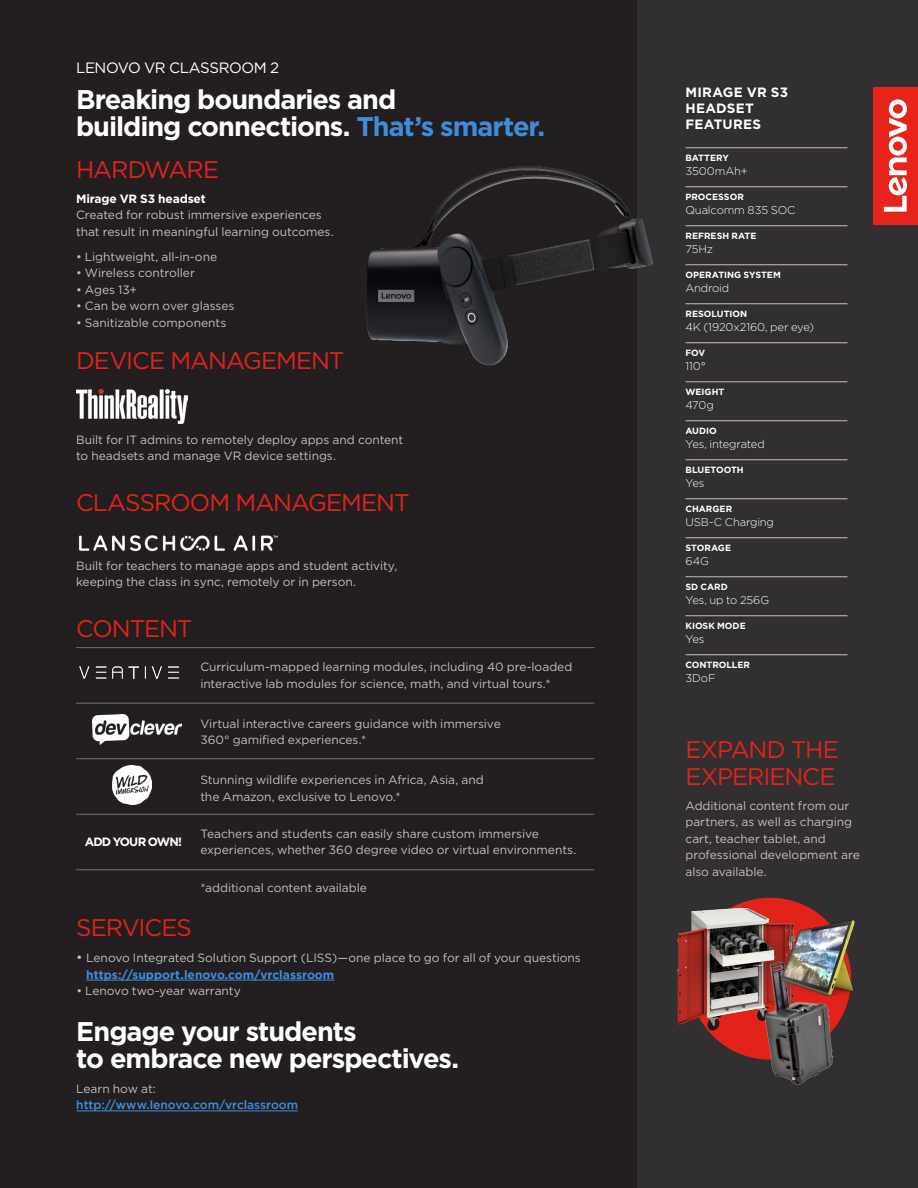
<style>
.page{position:relative;width:918px;height:1188px;background:#231f20}
.page>*{position:absolute;margin:0;border:0;box-sizing:border-box;transform-origin:0 0}
.t1{font:700 27px/27px "Gotham";letter-spacing:-.04em;color:#fff}
.t2{font:24px/27px "Gotham";letter-spacing:-.045em;color:#e2231a}
.t3{font:15px "Gotham";letter-spacing:-.03em;color:#fff}
.t4{font:700 13.5px/16.2px "Gotham";letter-spacing:.02em;color:#fff}
.t5{font:12px/16.5px "Gotham";letter-spacing:-.005em;color:#c4beb6}
.t6{font:500 12px "Gotham";color:#3e8ddd}
.t7{font:700 12px "Gotham";letter-spacing:-.015em;color:#fff}
.t8{font:700 12px "Gotham";letter-spacing:-.07em;color:#fff}
.t9{font:300 11.25px "Gotham";letter-spacing:-.015em;color:#fff}
.t10{font:700 9px "Gotham";color:#fff}
.s1{color:#3e8ddd}
.s2{font-size:13.5px}
.s3{font-weight:700;color:#3e8ddd}
</style>
<div class="page">
<div style="left:637px;top:0;width:281px;height:1188px;background:#312f30"></div>
<div style="left:873px;top:87px;width:45px;height:137px;background:#e72419"></div>
<svg style="left:884px;top:99px;width:23px;height:113px"></svg>
<hr style="left:685px;top:148px;width:162px;height:1px;background:#c4beb6">
<hr style="left:685px;top:187px;width:162px;height:1px;background:#c4beb6">
<hr style="left:685px;top:226px;width:162px;height:1px;background:#c4beb6">
<hr style="left:685px;top:265px;width:162px;height:1px;background:#c4beb6">
<hr style="left:685px;top:304px;width:162px;height:1px;background:#c4beb6">
<hr style="left:685px;top:343px;width:162px;height:1px;background:#c4beb6">
<hr style="left:685px;top:382px;width:162px;height:1px;background:#c4beb6">
<hr style="left:685px;top:421px;width:162px;height:1px;background:#c4beb6">
<hr style="left:685px;top:460px;width:162px;height:1px;background:#c4beb6">
<hr style="left:685px;top:499px;width:162px;height:1px;background:#c4beb6">
<hr style="left:685px;top:538px;width:162px;height:1px;background:#c4beb6">
<hr style="left:685px;top:577px;width:162px;height:1px;background:#c4beb6">
<hr style="left:685px;top:616px;width:162px;height:1px;background:#c4beb6">
<hr style="left:685px;top:655px;width:162px;height:1px;background:#c4beb6">
<hr style="left:86px;top:980px;width:248px;height:1px;background:#3e8ddd">
<hr style="left:76px;top:1110px;width:222px;height:1px;background:#3e8ddd">
<img style="left:365px;top:166px;width:289px;height:200px">
<img style="left:76px;top:389px;width:112px;height:35px">
<img style="left:93px;top:715px;width:89px;height:30px">
<img style="left:79px;top:666px;width:101px;height:13px">
<img style="left:112px;top:766px;width:39px;height:38px">
<img style="left:78px;top:535px;width:200px;height:17px">
<hr style="left:76px;top:703px;width:518px;height:1px;background:#6f7170">
<hr style="left:76px;top:647px;width:518px;height:1px;background:#6f7170">
<hr style="left:76px;top:814px;width:518px;height:1px;background:#6f7170">
<hr style="left:76px;top:870px;width:518px;height:1px;background:#6f7170">
<hr style="left:76px;top:758px;width:518px;height:1px;background:#6f7170">
<div style="left:689px;top:898px;width:162px;height:162px;background:#e2231a;border-radius:50%"></div>
<img style="left:677px;top:903px;width:124px;height:130px">
<img style="left:733px;top:956px;width:115px;height:129px">
<img style="left:775px;top:915px;width:80px;height:86px">
<p class="t3" style="left:76px;top:59px;width:204px">LENOVO VR CLASSROOM 2</p>
<h1 class="t1" style="left:76px;top:86px;width:471px">Breaking boundaries and<br>building connections. <span class="s1">That’s smarter.</span></h1>
<h2 class="t2" style="left:76px;top:155px;width:145px">HARDWARE</h2>
<p class="t7" style="left:76px;top:191px;width:131px">Mirage VR S3 headset</p>
<p class="t5" style="left:76px;top:207px;width:259px">Created for robust immersive experiences that result in meaningful learning outcomes.</p>
<p class="t5" style="left:76px;top:248px;width:143px">• Lightweight, all-in-one</p>
<p class="t5" style="left:76px;top:265px;width:120px">• Wireless controller</p>
<p class="t5" style="left:76px;top:281px;width:63px">• Ages 13+</p>
<p class="t5" style="left:76px;top:298px;width:160px">• Can be worn over glasses</p>
<p class="t5" style="left:76px;top:314px;width:152px">• Sanitizable components</p>
<h2 class="t2" style="left:76px;top:346px;width:270px">DEVICE MANAGEMENT</h2>
<p class="t5" style="left:76px;top:431px;width:329px">Built for IT admins to remotely deploy apps and content to headsets and manage VR device settings.</p>
<h2 class="t2" style="left:76px;top:488px;width:335px">CLASSROOM MANAGEMENT</h2>
<p class="t5" style="left:76px;top:557px;width:323px">Built for teachers to manage apps and student activity, keeping the class in sync, remotely or in person.</p>
<h2 class="t2" style="left:76px;top:614px;width:118px">CONTENT</h2>
<p class="t8" style="left:85px;top:834px;width:99px">ADD YOUR OWN!</p>
<p class="t5" style="left:200px;top:658px;width:374px">Curriculum-mapped learning modules, including 40 pre-loaded interactive lab modules for science, math, and virtual tours.*</p>
<p class="t5" style="left:200px;top:715px;width:302px">Virtual interactive careers guidance with immersive<br>360° gamified experiences.*</p>
<p class="t5" style="left:200px;top:771px;width:285px">Stunning wildlife experiences in Africa, Asia, and the Amazon, exclusive to Lenovo.*</p>
<p class="t5" style="left:200px;top:825px;width:377px">Teachers and students can easily share custom immersive experiences, whether 360 degree video or virtual environments.</p>
<p class="t5" style="left:200px;top:879px;width:168px">*additional content available</p>
<h2 class="t2" style="left:76px;top:913px;width:117px">SERVICES</h2>
<p class="t5" style="left:86px;top:950px;width:496px;text-indent:-10px"><span class="s2">•</span> Lenovo Integrated Solution Support (LISS)—one place to go for all of your questions <span class="s3">https://support.lenovo.com/vrclassroom</span></p>
<p class="t5" style="left:76px;top:983px;width:166px">• Lenovo two-year warranty</p>
<h1 class="t1" style="left:76px;top:1018px;width:384px">Engage your students<br>to embrace new perspectives.</h1>
<p class="t5" style="left:76px;top:1080px;width:81px">Learn how at:</p>
<p class="t6" style="left:76px;top:1097px;width:223px">http://www.lenovo.com/vrclassroom</p>
<p class="t4" style="left:685px;top:84px;width:104px">MIRAGE VR S3<br>HEADSET<br>FEATURES</p>
<p class="t10" style="left:685px;top:152px;width:45px">BATTERY</p>
<p class="t9" style="left:685px;top:164px;width:64px">3500mAh+</p>
<p class="t10" style="left:685px;top:191px;width:60px">PROCESSOR</p>
<p class="t9" style="left:685px;top:203px;width:112px">Qualcomm 835 SOC</p>
<p class="t10" style="left:685px;top:230px;width:72px">REFRESH RATE</p>
<p class="t9" style="left:685px;top:242px;width:29px">75Hz</p>
<p class="t10" style="left:685px;top:269px;width:97px">OPERATING SYSTEM</p>
<p class="t9" style="left:685px;top:281px;width:45px">Android</p>
<p class="t10" style="left:685px;top:308px;width:63px">RESOLUTION</p>
<p class="t9" style="left:685px;top:320px;width:130px">4K (1920x2160, per eye)</p>
<p class="t10" style="left:685px;top:347px;width:21px">FOV</p>
<p class="t9" style="left:685px;top:359px;width:22px">110°</p>
<p class="t10" style="left:685px;top:386px;width:40px">WEIGHT</p>
<p class="t9" style="left:685px;top:398px;width:30px">470g</p>
<p class="t10" style="left:685px;top:425px;width:33px">AUDIO</p>
<p class="t9" style="left:685px;top:437px;width:81px">Yes, integrated</p>
<p class="t10" style="left:685px;top:464px;width:60px">BLUETOOTH</p>
<p class="t9" style="left:685px;top:476px;width:20px">Yes</p>
<p class="t10" style="left:685px;top:503px;width:48px">CHARGER</p>
<p class="t9" style="left:685px;top:515px;width:90px">USB-C Charging</p>
<p class="t10" style="left:685px;top:542px;width:47px">STORAGE</p>
<p class="t9" style="left:685px;top:554px;width:25px">64G</p>
<p class="t10" style="left:685px;top:581px;width:44px">SD CARD</p>
<p class="t9" style="left:685px;top:593px;width:85px">Yes, up to 256G</p>
<p class="t10" style="left:685px;top:620px;width:62px">KIOSK MODE</p>
<p class="t9" style="left:685px;top:632px;width:20px">Yes</p>
<p class="t10" style="left:685px;top:659px;width:66px">CONTROLLER</p>
<p class="t9" style="left:685px;top:671px;width:31px">3DoF</p>
<h2 class="t2" style="left:685px;top:735px;width:155px">EXPAND THE<br>EXPERIENCE</h2>
<p class="t5" style="left:685px;top:797px;width:176px">Additional content from our partners, as well as charging cart, teacher tablet, and professional development are also available.</p>
</div>
